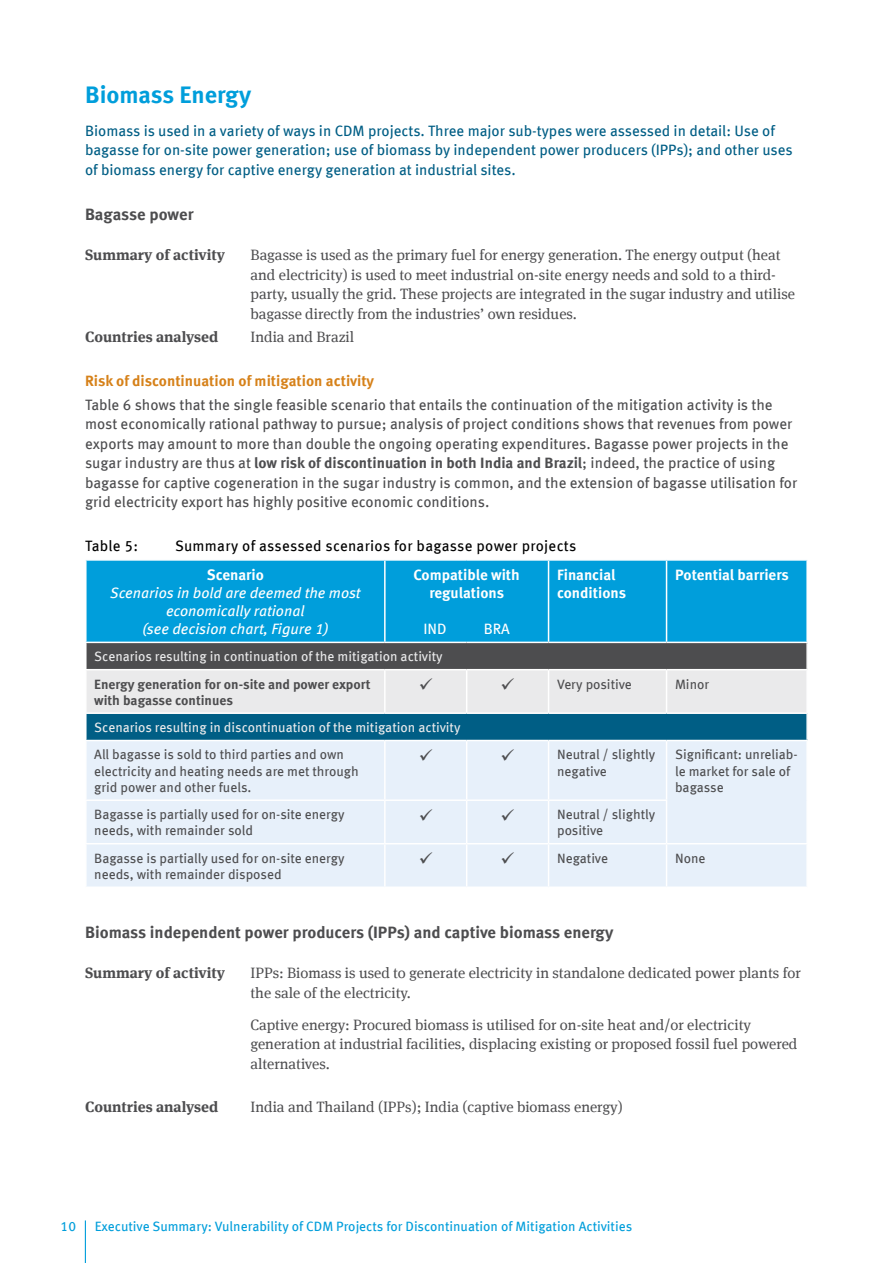
<style>
.page{position:relative;width:893px;height:1263px;background:#fff}
.page>*{position:absolute;margin:0;border:0;box-sizing:border-box;transform-origin:0 0}
.Überschrift_1{font:700 24px "Meta Offc";color:#009edb}
.Überschrift_4{font:700 16.5px "Meta Offc";color:#4d4d4f}
.Fließtext{font:15px/19.5px "Meta Serif Offc";color:#4d4d4f}
.Fließtext-2{font:15px/19.5px "Meta Offc";color:#4d4d4f}
.Fließtext-3{font:15px/19.5px "Meta Offc";color:#005e85}
.Tabellenkopf{font:italic 15px/18px "Meta Offc";color:#fff;text-align:center}
.Tabellenkopf-2{font:700 15px/18px "Meta Offc";color:#fff;text-align:center}
.Fließtext-4{font:700 15px "Meta Serif Offc";color:#4d4d4f}
.t1{font:15px "Meta Offc";letter-spacing:.015em;color:#000}
.Überschrift_5{font:700 15px "Meta Offc";color:#d68119}
.Tabellenkopf-3{font:15px "Meta Offc";color:#fff}
.Tabelle{font:13.5px/16.2px "Meta Offc";color:#4d4d4f}
.Tabelle-2{font:13.5px "Meta Offc";color:#ebebec}
.t2{font:13.5px "Meta Offc";color:#009edb}
.Tabelle-3{font:700 13.5px/16.2px "Meta Offc";color:#4d4d4f}
.s1{font-weight:700}
</style>
<div class="page">
<hr style="left:85px;top:1220px;width:1px;height:43px;background:#009edb">
<div style="left:87px;top:561px;width:719px;height:81px;background:#009edb"></div>
<div style="left:86px;top:642px;width:721px;height:28px;background:#4d4d4f"></div>
<div style="left:86px;top:713px;width:721px;height:27px;background:#005e85"></div>
<div style="left:87px;top:741px;width:719px;height:145px;background:#e7f0fa"></div>
<hr style="left:384px;top:561px;width:2px;height:81px;background:#fff">
<hr style="left:548px;top:561px;width:1px;height:81px;background:#fff">
<hr style="left:666px;top:561px;width:1px;height:81px;background:#fff">
<hr style="left:85px;top:642px;width:300px;height:1px;background:#fff">
<hr style="left:85px;top:643px;width:2px;height:26px;background:#fff">
<hr style="left:385px;top:642px;width:82px;height:1px;background:#fff">
<hr style="left:467px;top:642px;width:82px;height:1px;background:#fff">
<hr style="left:549px;top:642px;width:117px;height:1px;background:#fff">
<hr style="left:666px;top:642px;width:142px;height:1px;background:#fff">
<hr style="left:806px;top:643px;width:2px;height:26px;background:#fff">
<hr style="left:85px;top:669px;width:300px;height:1px;background:#fff">
<hr style="left:385px;top:669px;width:82px;height:1px;background:#fff">
<hr style="left:467px;top:669px;width:82px;height:1px;background:#fff">
<hr style="left:549px;top:669px;width:117px;height:1px;background:#fff">
<hr style="left:666px;top:669px;width:142px;height:1px;background:#fff">
<hr style="left:85px;top:712px;width:300px;height:2px;background:#fff">
<hr style="left:85px;top:714px;width:2px;height:26px;background:#fff">
<hr style="left:385px;top:712px;width:82px;height:2px;background:#fff">
<hr style="left:467px;top:712px;width:82px;height:2px;background:#fff">
<hr style="left:549px;top:712px;width:117px;height:2px;background:#fff">
<hr style="left:666px;top:712px;width:142px;height:2px;background:#fff">
<hr style="left:806px;top:714px;width:2px;height:26px;background:#fff">
<hr style="left:384px;top:741px;width:2px;height:58px;background:#fff">
<hr style="left:466px;top:741px;width:1px;height:58px;background:#fff">
<hr style="left:548px;top:741px;width:1px;height:58px;background:#fff">
<hr style="left:666px;top:741px;width:1px;height:58px;background:#fff">
<hr style="left:85px;top:799px;width:300px;height:2px;background:#fff">
<hr style="left:385px;top:799px;width:82px;height:2px;background:#fff">
<hr style="left:384px;top:801px;width:2px;height:42px;background:#fff">
<hr style="left:467px;top:799px;width:82px;height:2px;background:#fff">
<hr style="left:466px;top:801px;width:1px;height:42px;background:#fff">
<hr style="left:549px;top:799px;width:118px;height:2px;background:#fff">
<hr style="left:548px;top:801px;width:1px;height:42px;background:#fff">
<hr style="left:666px;top:801px;width:1px;height:42px;background:#fff">
<hr style="left:85px;top:843px;width:300px;height:1px;background:#fff">
<hr style="left:385px;top:843px;width:82px;height:1px;background:#fff">
<hr style="left:384px;top:844px;width:2px;height:42px;background:#fff">
<hr style="left:467px;top:843px;width:82px;height:1px;background:#fff">
<hr style="left:466px;top:844px;width:1px;height:42px;background:#fff">
<hr style="left:549px;top:843px;width:117px;height:1px;background:#fff">
<hr style="left:548px;top:844px;width:1px;height:42px;background:#fff">
<hr style="left:666px;top:843px;width:142px;height:1px;background:#fff">
<hr style="left:666px;top:844px;width:1px;height:42px;background:#fff">
<div style="left:87px;top:670px;width:719px;height:42px;background:#eaeaeb"></div>
<svg style="left:420px;top:749px;width:12px;height:12px"></svg>
<svg style="left:502px;top:749px;width:12px;height:12px"></svg>
<svg style="left:420px;top:809px;width:12px;height:11px"></svg>
<svg style="left:502px;top:809px;width:12px;height:11px"></svg>
<svg style="left:420px;top:852px;width:12px;height:12px"></svg>
<svg style="left:502px;top:852px;width:12px;height:12px"></svg>
<h1 class="Überschrift_1" style="left:85px;top:81px;width:168px">Biomass Energy</h1>
<p class="Fließtext-3" style="left:85px;top:121px;width:709px">Biomass is used in a variety of ways in CDM projects. Three major sub-types were assessed in detail: Use of bagasse for on-site power generation; use of biomass by independent power producers (IPPs); and other uses of biomass energy for captive energy generation at industrial sites.</p>
<h4 class="Überschrift_4" style="left:85px;top:204px;width:110px">Bagasse power</h4>
<p class="Fließtext-4" style="left:85px;top:246px;width:141px">Summary of activity</p>
<p class="Fließtext" style="left:250px;top:246px;width:546px">Bagasse is used as the primary fuel for energy generation. The energy output (heat and electricity) is used to meet industrial on-site energy needs and sold to a third&shy;party, usually the grid. These projects are integrated in the sugar industry and utilise bagasse directly from the industries’ own residues.</p>
<p class="Fließtext-4" style="left:85px;top:328px;width:135px">Countries analysed</p>
<p class="Fließtext" style="left:250px;top:328px;width:105px">India and Brazil</p>
<h5 class="Überschrift_5" style="left:85px;top:372px;width:291px">Risk of discontinuation of mitigation activity</h5>
<p class="Fließtext-2" style="left:85px;top:395px;width:714px">Table 6 shows that the single feasible scenario that entails the continuation of the mitigation activity is the most economically rational pathway to pursue; analysis of project conditions shows that revenues from power exports may amount to more than double the ongoing operating expenditures. Bagasse power projects in the sugar industry are thus at <span class="s1">low risk of discontinuation in both India and Brazil</span>; indeed, the practice of using bagasse for captive cogeneration in the sugar industry is common, and the extension of bagasse utilisation for grid electricity export has highly positive economic conditions.</p>
<p class="t1" style="left:85px;top:537px;width:55px">Table 5:</p>
<p class="t1" style="left:175px;top:537px;width:403px">Summary of assessed scenarios for bagasse power projects</p>
<p class="Tabellenkopf-2" style="left:207px;top:566px;width:59px">Scenario</p>
<p class="Tabellenkopf" style="left:110px;top:584px;width:252px">Scenarios in bold are deemed the most economically rational<br>(see decision chart, Figure 1)</p>
<p class="Tabellenkopf-2" style="left:414px;top:566px;width:108px">Compatible with regulations</p>
<p class="Tabellenkopf-3" style="left:423px;top:620px;width:25px">IND</p>
<p class="Tabellenkopf-3" style="left:484px;top:620px;width:28px">BRA</p>
<p class="Tabellenkopf-2" style="left:557px;top:566px;width:71px;text-align:left">Financial conditions</p>
<p class="Tabellenkopf-2" style="left:675px;top:566px;width:115px">Potential barriers</p>
<p class="Tabelle-2" style="left:94px;top:648px;width:350px">Scenarios resulting in continuation of the mitigation activity</p>
<p class="Tabelle-3" style="left:94px;top:676px;width:278px">Energy generation for on-site and power export with bagasse continues</p>
<p class="Tabelle" style="left:557px;top:676px;width:76px">Very positive</p>
<p class="Tabelle" style="left:675px;top:676px;width:36px">Minor</p>
<p class="Tabelle-2" style="left:94px;top:719px;width:368px">Scenarios resulting in discontinuation of the mitigation activity</p>
<p class="Tabelle" style="left:94px;top:747px;width:266px">All bagasse is sold to third parties and own electricity and heating needs are met through grid power and other fuels.</p>
<p class="Tabelle" style="left:557px;top:747px;width:100px">Neutral / slightly negative</p>
<p class="Tabelle" style="left:675px;top:747px;width:124px">Significant: unreliab&shy;le market for sale of bagasse</p>
<p class="Tabelle" style="left:94px;top:806px;width:252px">Bagasse is partially used for on-site energy needs, with remainder sold</p>
<p class="Tabelle" style="left:557px;top:806px;width:100px">Neutral / slightly positive</p>
<p class="Tabelle" style="left:94px;top:850px;width:252px">Bagasse is partially used for on-site energy needs, with remainder disposed</p>
<p class="Tabelle" style="left:557px;top:850px;width:53px">Negative</p>
<p class="Tabelle" style="left:675px;top:850px;width:32px">None</p>
<h4 class="Überschrift_4" style="left:85px;top:922px;width:530px">Biomass independent power producers (IPPs) and captive biomass energy</h4>
<p class="Fließtext-4" style="left:85px;top:963px;width:141px">Summary of activity</p>
<p class="Fließtext" style="left:250px;top:963px;width:552px">IPPs: Biomass is used to generate electricity in standalone dedicated power plants for the sale of the electricity.</p>
<p class="Fließtext" style="left:250px;top:1015px;width:548px">Captive energy: Procured biomass is utilised for on-site heat and/or electricity generation at industrial facilities, displacing existing or proposed fossil fuel powered alternatives.</p>
<p class="Fließtext-4" style="left:85px;top:1097px;width:135px">Countries analysed</p>
<p class="Fließtext" style="left:250px;top:1097px;width:374px">India and Thailand (IPPs); India (captive biomass energy)</p>
<p class="t2" style="left:61px;top:1218px;width:17px">10</p>
<p class="t2" style="left:95px;top:1218px;width:539px">Executive Summary: Vulnerability of CDM Projects for Discontinuation of Mitigation Activities</p>
</div>
